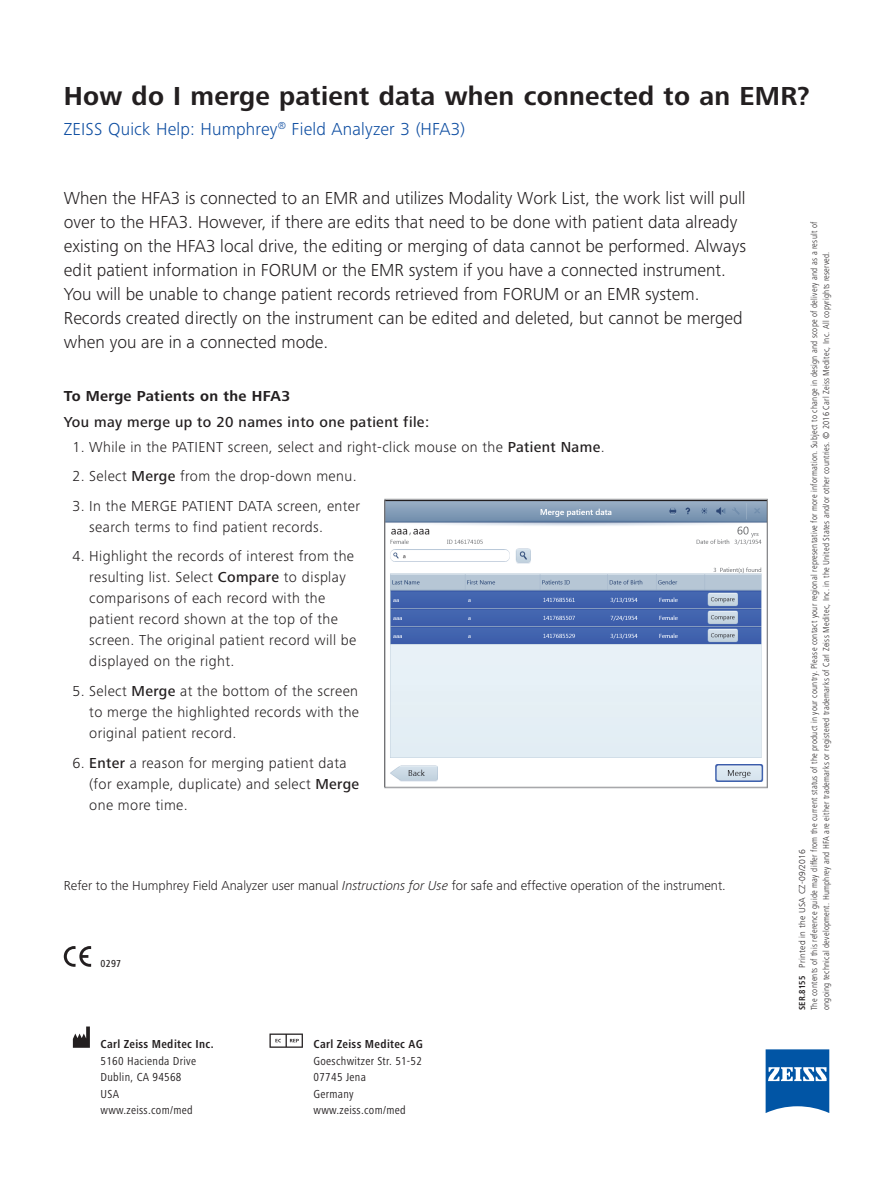
<style>
.page{position:relative;width:893px;height:1178px;background:#fff}
.page>*{position:absolute;margin:0;border:0;box-sizing:border-box;transform-origin:0 0}
.Z_headlines{font:700 27px "Zeiss Frutiger Next Pro";letter-spacing:.01em;color:#231f20}
.t1{font:300 18px/24px "Zeiss Frutiger Next Pro";color:#231f20}
.Z_headlines-2{font:300 18px "Zeiss Frutiger Next Pro";letter-spacing:.01em;color:#0d4da1}
.t2{font:300 15px/21px "Zeiss Frutiger Next Pro";letter-spacing:.025em;color:#231f20}
.t3{font:500 15px "Zeiss Frutiger Next Pro";letter-spacing:.025em;color:#231f20}
.t4{font:700 15px "Zeiss Frutiger Next Pro";letter-spacing:.025em;color:#231f20}
.t5{font:300 13.5px "Zeiss Frutiger Next Pro";color:#231f20}
.Contact_details{font:condensed 12px "Zeiss Frutiger Next Pro";letter-spacing:.025em;color:#231f20}
.Country{font:700 condensed 12px "Zeiss Frutiger Next Pro";letter-spacing:.025em;color:#231f20}
.Contact_details-2{font:700 condensed 12px "Zeiss Frutiger Next Pro";letter-spacing:.025em;color:#231f20}
.Country-2{font:500 condensed 10.5px "Zeiss Frutiger Next Pro";color:#231f20}
.t6{font:300 condensed 9px/12px "Zeiss Frutiger Next Pro";letter-spacing:.025em;color:#231f20}
.t7{font:300 9px "Zeiss Frutiger Next Pro";letter-spacing:.025em;color:#231f20}
.s1{font-weight:500}
.s2{font-style:italic}
.s3{font-weight:700;font-stretch:condensed}
</style>
<div class="page">
<svg style="left:269px;top:1033px;width:34px;height:15px"></svg>
<svg style="left:73px;top:1026px;width:17px;height:22px"></svg>
<svg style="left:766px;top:1049px;width:63px;height:64px;background:#3376b6"></svg>
<svg style="left:64px;top:946px;width:27px;height:21px"></svg>
<img style="left:386px;top:501px;width:380px;height:281px">
<div style="left:384px;top:499px;width:384px;height:289px;border:1px solid #939598"></div>
<p class="Z_headlines" style="left:64px;top:80px;width:747px">How do I merge patient data when connected to an EMR?</p>
<p class="Z_headlines-2" style="left:64px;top:118px;width:403px">ZEISS Quick Help: Humphrey<sup>®</sup> Field Analyzer 3 (HFA3)</p>
<p class="t1" style="left:64px;top:186px;width:684px">When the HFA3 is connected to an EMR and utilizes Modality Work List, the work list will pull over to the HFA3. However, if there are edits that need to be done with patient data already existing on the HFA3 local drive, the editing or merging of data cannot be performed. Always edit patient information in FORUM or the EMR system if you have a connected instrument.<br>You will be unable to change patient records retrieved from FORUM or an EMR system.<br>Records created directly on the instrument can be edited and deleted, but cannot be merged when you are in a connected mode.</p>
<p class="t4" style="left:64px;top:388px;width:228px">To Merge Patients on the HFA3</p>
<p class="t3" style="left:64px;top:413px;width:367px">You may merge up to 20 names into one patient file:</p>
<p class="t2" style="left:72px;top:436px;width:534px">1. While in the PATIENT screen, select and right-click mouse on the <span class="s1">Patient Name</span>.</p>
<p class="t2" style="left:72px;top:466px;width:286px">2. Select <span class="s1">Merge</span> from the drop-down menu.</p>
<p class="t2" style="left:89px;top:495px;width:272px;text-indent:-17px">3. In the MERGE PATIENT DATA screen, enter search terms to find patient records.</p>
<p class="t2" style="left:89px;top:546px;width:269px;text-indent:-17px">4. Highlight the records of interest from the resulting list. Select <span class="s1">Compare</span> to display comparisons of each record with the patient record shown at the top of the screen. The original patient record will be displayed on the right.</p>
<p class="t2" style="left:89px;top:680px;width:271px;text-align:justify;text-indent:-17px">5. Select <span class="s1">Merge</span> at the bottom of the screen to merge the highlighted records with the original patient record.</p>
<p class="t2" style="left:89px;top:752px;width:271px;text-indent:-17px">6. <span class="s1">Enter</span> a reason for merging patient data (for example, duplicate) and select <span class="s1">Merge </span>one more time.</p>
<p class="t5" style="left:64px;top:877px;width:663px">Refer to the Humphrey Field Analyzer user manual <span class="s2">Instructions for Use</span> for safe and effective operation of the instrument.</p>
<p class="Country-2" style="left:101px;top:957px;width:22px">0297</p>
<p class="Country" style="left:101px;top:1037px;width:115px">Carl Zeiss Meditec Inc.</p>
<p class="Contact_details" style="left:101px;top:1054px;width:97px">5160 Hacienda Drive</p>
<p class="Contact_details" style="left:101px;top:1070px;width:83px">Dublin, CA 94568</p>
<p class="Contact_details" style="left:101px;top:1087px;width:20px">USA</p>
<p class="Contact_details" style="left:101px;top:1103px;width:94px">www.zeiss.com/med</p>
<p class="Contact_details-2" style="left:314px;top:1037px;width:111px">Carl Zeiss Meditec AG</p>
<p class="Contact_details" style="left:314px;top:1054px;width:110px">Goeschwitzer Str. 51-52</p>
<p class="Contact_details" style="left:314px;top:1070px;width:54px">07745 Jena</p>
<p class="Contact_details" style="left:314px;top:1087px;width:42px">Germany</p>
<p class="Contact_details" style="left:314px;top:1103px;width:94px">www.zeiss.com/med</p>
<p class="t6" style="left:808px;top:1010px;width:790px;rotate:-90deg">The contents of this reference guide may differ from the current status of the product in your country. Please contact your regional representative for more information. Subject to change in design and scope of delivery and as a result of ongoing technical development. Humphrey and HFA are either trademarks or registered trademarks of Carl Zeiss Meditec, Inc. in the United States and/or other countries. © 2016 Carl Zeiss Meditec, Inc. All copyrights reserved.</p>
<p class="t7" style="left:797px;top:1010px;width:163px;rotate:-90deg"><span class="s3">SER.8155</span> Printed in the USA CZ-09/2016</p>
</div>
